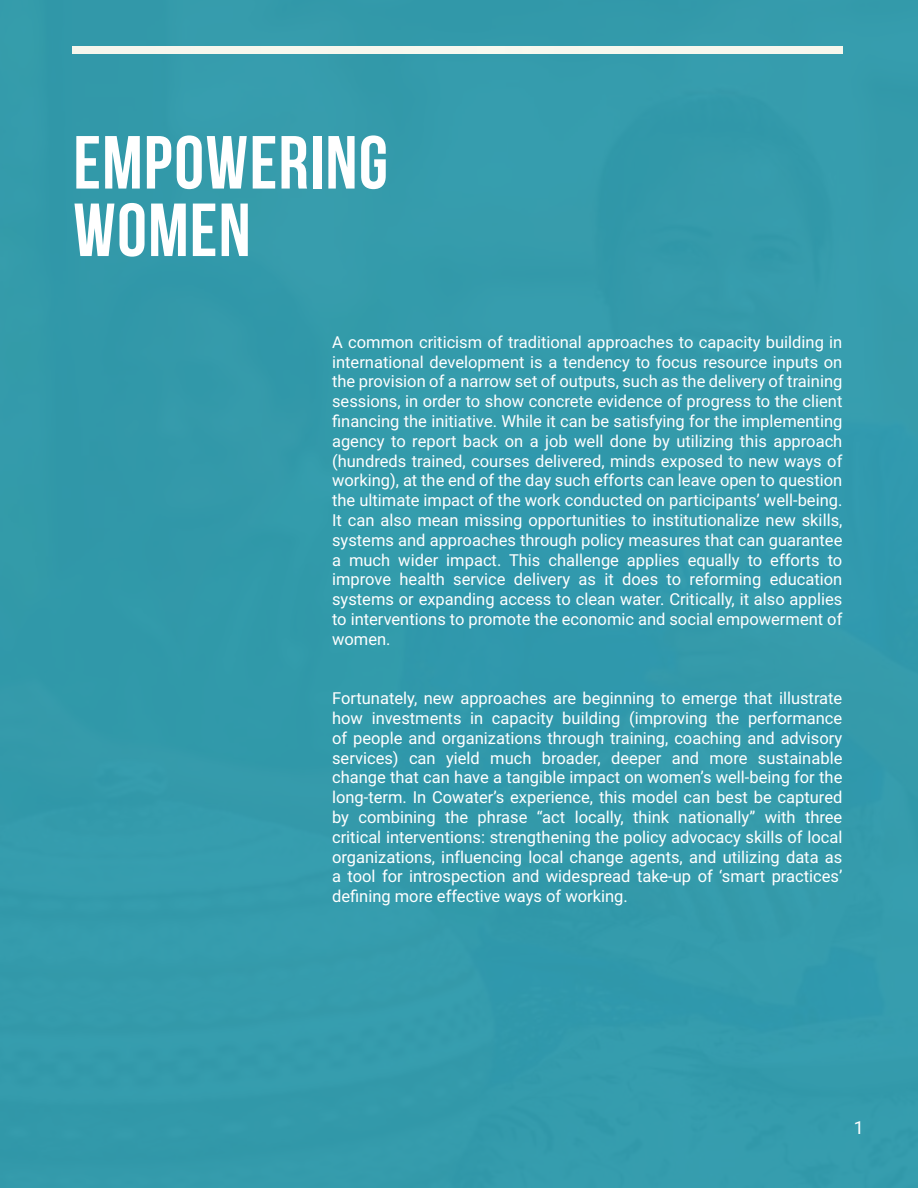
<style>
.page{position:relative;width:918px;height:1188px;background:#319cae}
.page>*{position:absolute;margin:0;border:0;box-sizing:border-box;transform-origin:0 0}
.t1{font:700 75px/67.5px "Bebas Neue";letter-spacing:.02em;color:#fff}
.t2{font:18px "Roboto";color:#fff}
.t3{font:16.5px/19.8px "Roboto";color:#fff;text-align:justify}
</style>
<div class="page">
<div style="left:72px;top:47px;width:770px;height:7px;background:#f7f7ee"></div>
<h1 class="t1" style="left:73px;top:128px;width:316px">EMPOWERING<br>WOMEN</h1>
<p class="t3" style="left:332px;top:331px;width:512px">A common criticism of traditional approaches to capacity building in international development is a tendency to focus resource inputs on the provision of a narrow set of outputs, such as the delivery of training sessions, in order to show concrete evidence of progress to the client financing the initiative. While it can be satisfying for the implementing agency to report back on a job well done by utilizing this approach (hundreds trained, courses delivered, minds exposed to new ways of working), at the end of the day such efforts can leave open to question the ultimate impact of the work conducted on participants’ well-being.<br>It can also mean missing opportunities to institutionalize new skills, systems and approaches through policy measures that can guarantee a much wider impact. This challenge applies equally to efforts to improve health service delivery as it does to reforming education systems or expanding access to clean water. Critically, it also applies to interventions to promote the economic and social empowerment of women.</p>
<p class="t3" style="left:332px;top:688px;width:512px">Fortunately, new approaches are beginning to emerge that illustrate how investments in capacity building (improving the performance of people and organizations through training, coaching and advisory services) can yield much broader, deeper and more sustainable change that can have a tangible impact on women’s well-being for the long-term. In Cowater’s experience, this model can best be captured by combining the phrase “act locally, think nationally” with three critical interventions: strengthening the policy advocacy skills of local organizations, influencing local change agents, and utilizing data as a tool for introspection and widespread take-up of ‘smart practices’ defining more effective ways of working.</p>
<p class="t2" style="left:854px;top:1115px;width:12px">1</p>
</div>
